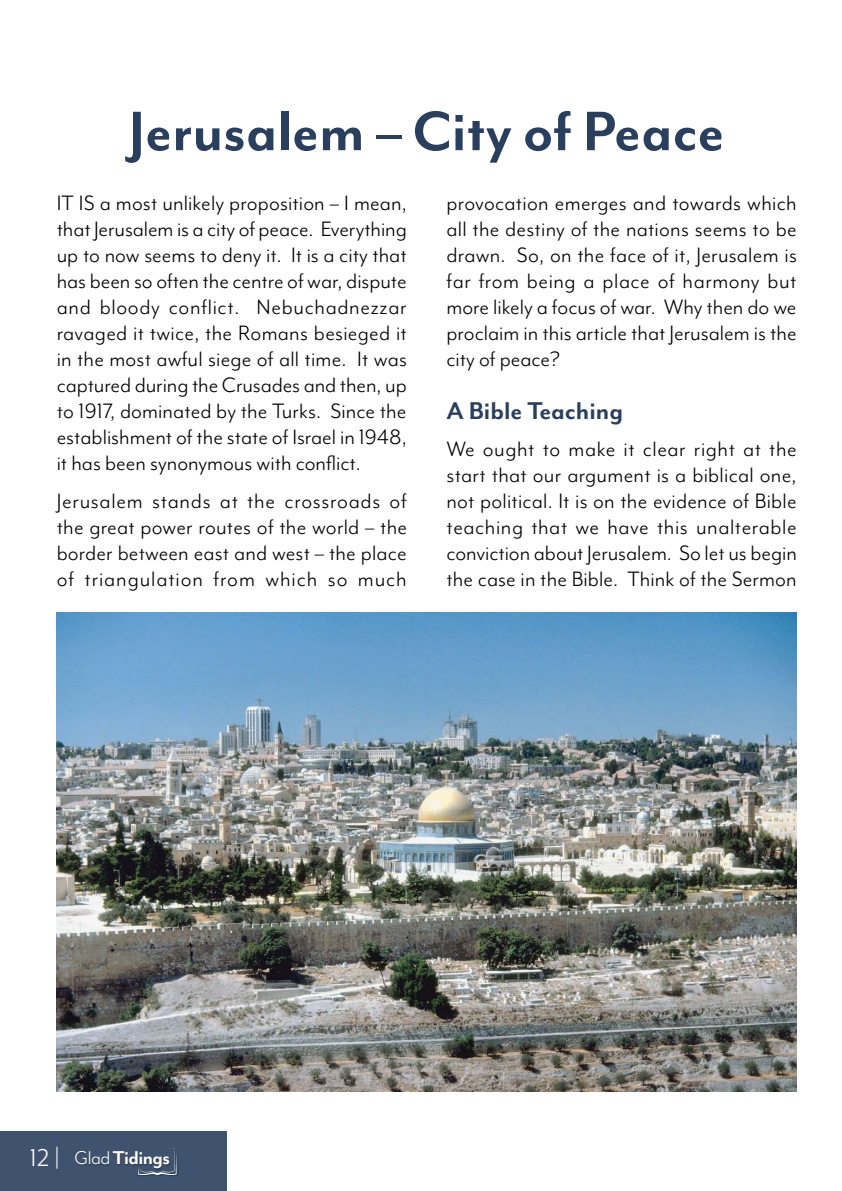
<style>
.page{position:relative;width:842px;height:1191px;background:#fff}
.page>*{position:absolute;margin:0;border:0;box-sizing:border-box;transform-origin:0 0}
.t1{font:700 64px "Mr Eaves Mod OT";color:#2a3f5e}
.t2{font:700 28px "Mr Eaves Mod OT";color:#2a3f5e}
.t3{font:24px/26px "Mr Eaves Mod OT";color:#000;text-align:justify}
.t4{font:700 21.4px "Mr Eaves Mod OT";letter-spacing:-.025em;color:#fff}
.s1{font-weight:400;font-size:28px}
.s2{font-weight:400}
</style>
<div class="page">
<div style="left:0;top:1131px;width:227px;height:60px;background:#3f526e"></div>
<svg style="left:138px;top:1147px;width:39px;height:28px"></svg>
<img style="left:75px;top:1147px;width:97px;height:25px">
<img style="left:57px;top:612px;width:740px;height:479px">
<h1 class="t1" style="left:129px;top:96px;width:597px">Jerusalem – City of Peace</h1>
<p class="t3" style="left:57px;top:190px;width:352px">IT IS a most unlikely proposition – I mean, that Jerusalem is a city of peace. Everything up to now seems to deny it. It is a city that has been so often the centre of war, dispute and bloody conflict. Nebuchadnezzar ravaged it twice, the Romans besieged it in the most awful siege of all time. It was captured during the Crusades and then, up to 1917, dominated by the Turks. Since the establishment of the state of Israel in 1948, it has been synonymous with conflict.</p>
<p class="t3" style="left:57px;top:488px;width:352px">Jerusalem stands at the crossroads of the great power routes of the world – the border between east and west – the place of triangulation from which so much</p>
<p class="t3" style="left:446px;top:190px;width:352px">provocation emerges and towards which all the destiny of the nations seems to be drawn. So, on the face of it, Jerusalem is far from being a place of harmony but more likely a focus of war. Why then do we proclaim in this article that Jerusalem is the city of peace?</p>
<p class="t2" style="left:446px;top:395px;width:178px">A Bible Teaching</p>
<p class="t3" style="left:446px;top:436px;width:352px">We ought to make it clear right at the start that our argument is a biblical one, not political. It is on the evidence of Bible teaching that we have this unalterable conviction about Jerusalem. So let us begin the case in the Bible. Think of the Sermon</p>
<p class="t4" style="left:30px;top:1146px;width:142px"><span class="s1">12 |</span> <span class="s2">Glad</span> Tidings</p>
</div>
